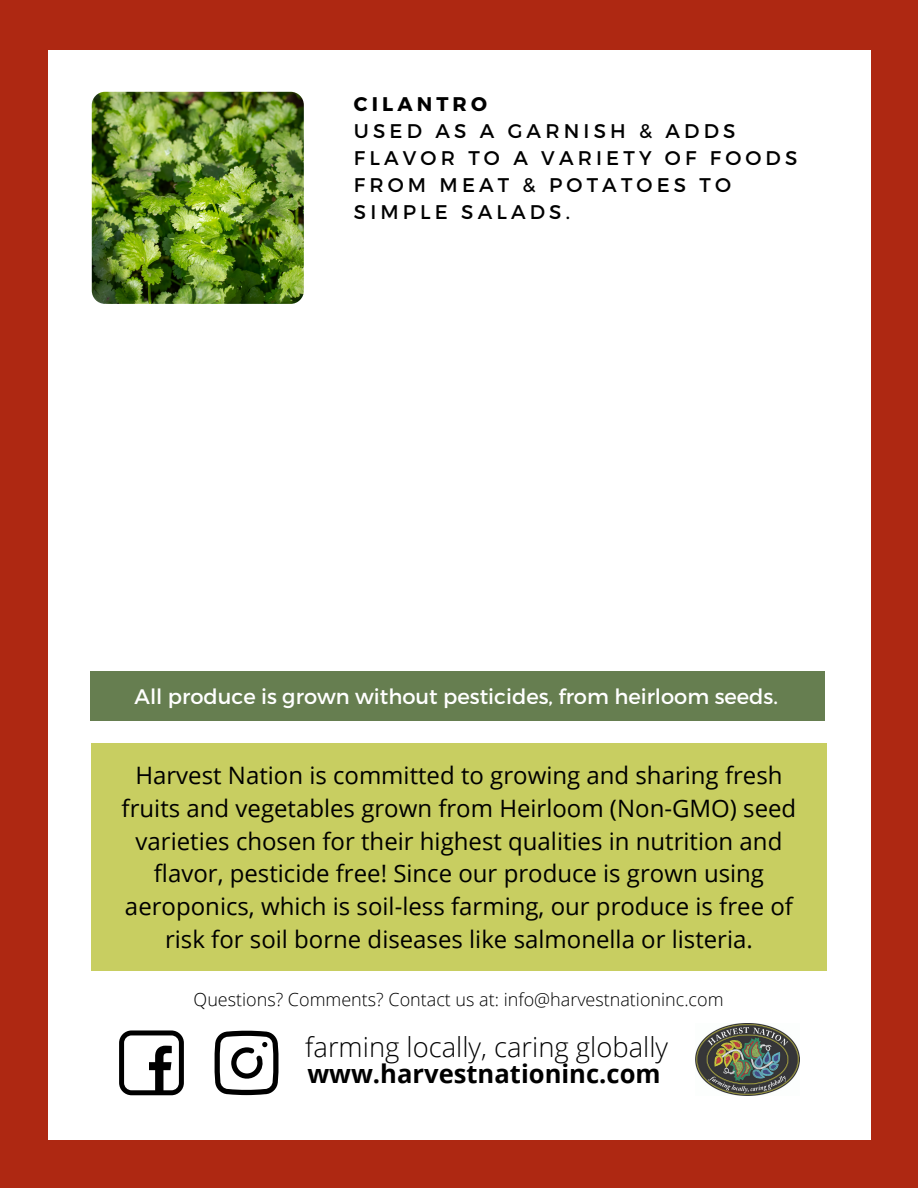
<style>
.page{position:relative;width:918px;height:1188px;background:#ae2812}
.page>*{position:absolute;margin:0;border:0;box-sizing:border-box;transform-origin:0 0}
.t1{font:300 27.45px "Open Sans";color:#000}
.t2{font:700 25.65px "Open Sans";color:#000}
.t3{font:24px/32.7px "Open Sans";color:#000;text-align:center}
.t4{font:21px "Montserrat";color:#fff}
.t5{font:19.8px/27px "Montserrat";letter-spacing:.21em;color:#000}
.t6{font:700 19.8px "Montserrat";letter-spacing:.21em;color:#000}
.t7{font:300 18px "Open Sans";color:#000}
</style>
<div class="page">
<div style="left:49px;top:50px;width:822px;height:1089px;background:#fff"></div>
<img style="left:92px;top:92px;width:212px;height:212px;border-radius:13px">
<img style="left:696px;top:1023px;width:103px;height:72px">
<svg style="left:119px;top:1030px;width:65px;height:65px"></svg>
<svg style="left:214px;top:1030px;width:65px;height:65px"></svg>
<div style="left:92px;top:743px;width:735px;height:227px;background:#c8ce61"></div>
<div style="left:90px;top:672px;width:735px;height:49px;background:#667e50"></div>
<p class="t6" style="left:354px;top:91px;width:135px">CILANTRO</p>
<p class="t5" style="left:354px;top:117px;width:445px">USED AS A GARNISH &amp; ADDS<br>FLAVOR TO A VARIETY OF FOODS<br>FROM MEAT &amp; POTATOES TO<br>SIMPLE SALADS.</p>
<p class="t4" style="left:135px;top:683px;width:645px">All produce is grown without pesticides, from heirloom seeds.</p>
<p class="t3" style="left:122px;top:759px;width:676px">Harvest Nation is committed to growing and sharing fresh fruits and vegetables grown from Heirloom (Non-GMO) seed varieties chosen for their highest qualities in nutrition and flavor, pesticide free! Since our produce is grown using aeroponics, which is soil-less farming, our produce is free of risk for soil borne diseases like salmonella or listeria.</p>
<p class="t7" style="left:194px;top:987px;width:532px">Questions? Comments? Contact us at: info@harvestnationinc.com</p>
<p class="t1" style="left:305px;top:1028px;width:364px">farming locally, caring globally</p>
<p class="t2" style="left:307px;top:1056px;width:355px">www.harvestnationinc.com</p>
</div>
